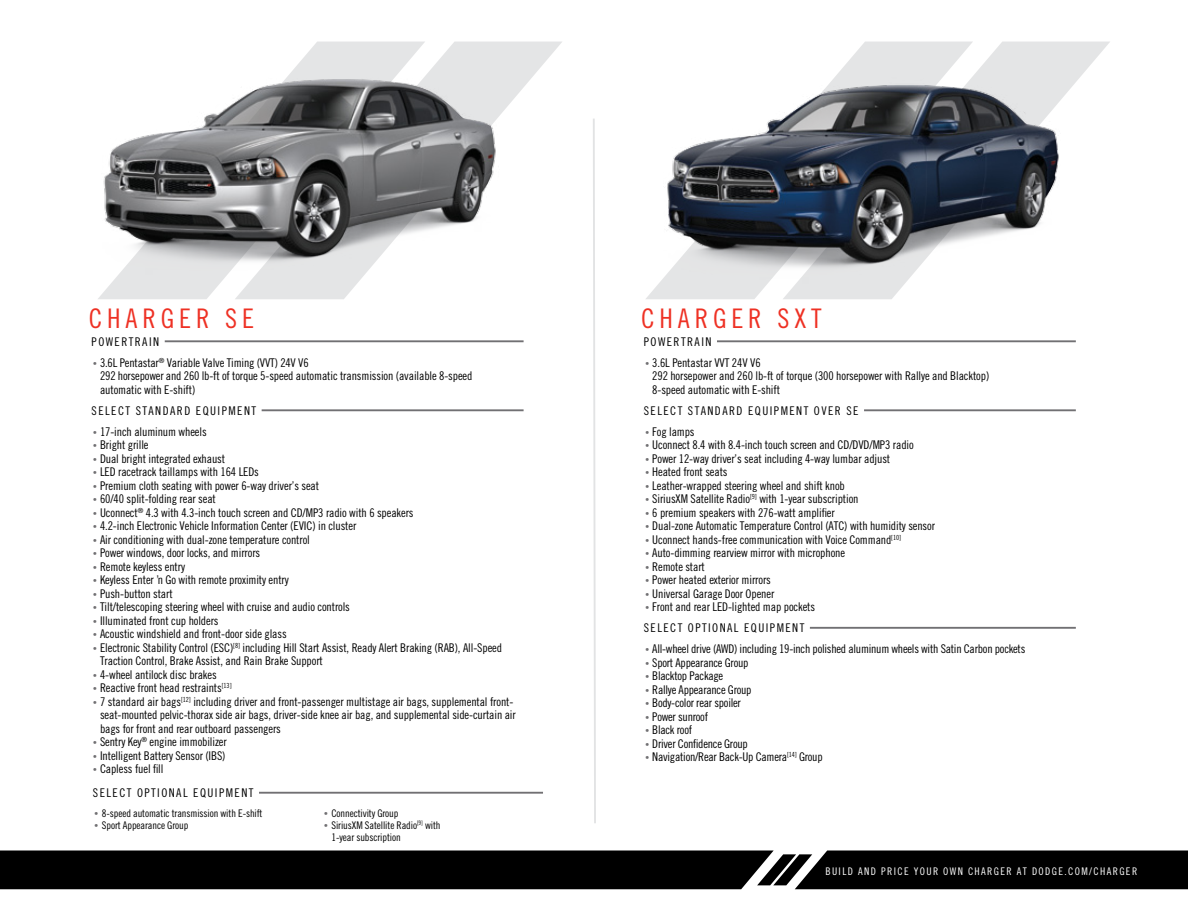
<style>
.page{position:relative;width:1188px;height:918px;background:#fff}
.page>*{position:absolute;margin:0;border:0;box-sizing:border-box;transform-origin:0 0}
.t1{font:27px "Trade Gothic Cond Eighteen";letter-spacing:.18em;color:#ee3124}
.t2{font:12px/13.5px "Trade Gothic Cond Eighteen";letter-spacing:-.01em;color:#000}
.t3{font:12px "Trade Gothic Cond Eighteen";letter-spacing:.12em;color:#000}
.t4{font:10.5px/12px "Trade Gothic Cond Eighteen";letter-spacing:-.01em;color:#000}
.t5{font:10.5px "Trade Gothic Cond Eighteen";letter-spacing:.13em;color:#fff}
.s1{font-family:"Corporate S";font-size:10.5px;color:#717073}
.s2{font-family:"Corporate S";color:#717073}
</style>
<div class="page">
<svg style="left:593px;top:118px;width:3px;height:705px"></svg>
<img style="left:98px;top:41px;width:454px;height:258px">
<img style="left:646px;top:41px;width:464px;height:258px">
<img style="left:105px;top:79px;width:390px;height:177px">
<img style="left:668px;top:85px;width:390px;height:177px">
<hr style="left:92px;top:340px;width:432px;height:2px;background:#717073">
<div style="left:92px;top:338px;width:73px;height:8px;background:#fff"></div>
<hr style="left:92px;top:409px;width:432px;height:2px;background:#717073">
<div style="left:92px;top:407px;width:170px;height:8px;background:#fff"></div>
<hr style="left:93px;top:792px;width:450px;height:2px;background:#717073">
<div style="left:93px;top:790px;width:166px;height:7px;background:#fff"></div>
<hr style="left:644px;top:340px;width:432px;height:2px;background:#717073">
<div style="left:644px;top:338px;width:73px;height:8px;background:#fff"></div>
<hr style="left:644px;top:409px;width:432px;height:2px;background:#717073">
<div style="left:644px;top:407px;width:220px;height:8px;background:#fff"></div>
<hr style="left:644px;top:627px;width:432px;height:2px;background:#717073">
<div style="left:644px;top:625px;width:166px;height:7px;background:#fff"></div>
<div style="left:0;top:850px;width:1188px;height:39px;background:#000"></div>
<h1 class="t1" style="left:89px;top:303px;width:151px">CHARGE R SE</h1>
<h1 class="t1" style="left:641px;top:303px;width:152px">CHARGE R SXT</h1>
<p class="t2" style="left:92px;top:334px;width:8px">POWE</p>
<p class="t2" style="left:121px;top:334px;width:34px">RTRAIN</p>
<p class="t2" style="left:100px;top:355px;width:374px;text-indent:-8px"><span class="s1">•</span> 3.6L Pentastar<sup>®</sup> Variable Valve Timing (VVT) 24V V6<br>292 horsepower and 260 lb-ft of torque 5-speed automatic transmission (available 8-speed automatic with E-shift)</p>
<p class="t2" style="left:92px;top:403px;width:8px">SELE</p>
<p class="t3" style="left:118px;top:403px;width:140px">CT standar d equ ipment</p>
<p class="t2" style="left:92px;top:424px;width:117px"><span class="s1">•</span> 17-inch aluminum wheels</p>
<p class="t2" style="left:92px;top:438px;width:58px"><span class="s1">•</span> Bright grille</p>
<p class="t2" style="left:92px;top:451px;width:135px"><span class="s1">•</span> Dual bright integrated exhaust</p>
<p class="t2" style="left:92px;top:465px;width:169px"><span class="s1">•</span> LED racetrack taillamps with 164 LEDs</p>
<p class="t2" style="left:92px;top:478px;width:229px"><span class="s1">•</span> Premium cloth seating with power 6-way driver’s seat</p>
<p class="t2" style="left:92px;top:492px;width:126px"><span class="s1">•</span> 60/40 split-folding rear seat</p>
<p class="t2" style="left:92px;top:505px;width:323px"><span class="s1">•</span> Uconnect<sup>®</sup> 4.3 with 4.3-inch touch screen and CD/MP3 radio with 6 speakers</p>
<p class="t2" style="left:92px;top:519px;width:266px"><span class="s1">•</span> 4.2-inch Electronic Vehicle Information Center (EVIC) in cluster</p>
<p class="t2" style="left:92px;top:532px;width:220px"><span class="s1">•</span> Air conditioning with dual-zone temperature control</p>
<p class="t2" style="left:92px;top:546px;width:170px"><span class="s1">•</span> Power windows, door locks, and mirrors</p>
<p class="t2" style="left:92px;top:559px;width:95px"><span class="s1">•</span> Remote keyless entry</p>
<p class="t2" style="left:92px;top:573px;width:199px"><span class="s1">•</span> Keyless Enter ’n Go with remote proximity entry</p>
<p class="t2" style="left:92px;top:586px;width:83px"><span class="s1">•</span> Push-button start</p>
<p class="t2" style="left:92px;top:600px;width:260px"><span class="s1">•</span> Tilt/telescoping steering wheel with cruise and audio controls</p>
<p class="t2" style="left:92px;top:613px;width:129px"><span class="s1">•</span> Illuminated front cup holders</p>
<p class="t2" style="left:92px;top:627px;width:197px"><span class="s1">•</span> Acoustic windshield and front-door side glass</p>
<p class="t2" style="left:100px;top:640px;width:404px;text-indent:-8px"><span class="s1">•</span> Electronic Stability Control (ESC)<sup>[8]</sup> including Hill Start Assist, Ready Alert Braking (RAB), All-Speed<br>Traction Control, Brake Assist, and Rain Brake Support</p>
<p class="t2" style="left:92px;top:667px;width:127px"><span class="s1">•</span> 4-wheel antilock disc brakes</p>
<p class="t2" style="left:92px;top:681px;width:142px"><span class="s1">•</span> Reactive front head restraints<sup>[13]</sup></p>
<p class="t2" style="left:100px;top:694px;width:417px;text-indent:-8px"><span class="s1">•</span> 7 standard air bags<sup>[12]</sup> including driver and front-passenger multistage air bags, supplemental front&shy;seat-mounted pelvic-thorax side air bags, driver-side knee air bag, and supplemental side-curtain air bags for front and rear outboard passengers</p>
<p class="t2" style="left:92px;top:735px;width:137px"><span class="s1">•</span> Sentry Key<sup>®</sup> engine immobilizer</p>
<p class="t2" style="left:92px;top:748px;width:136px"><span class="s1">•</span> Intelligent Battery Sensor (IBS)</p>
<p class="t2" style="left:92px;top:757px;width:73px;line-height:23.9px"><span class="s1">•</span> Capless fuel fill<br>SELE</p>
<p class="t2" style="left:644px;top:334px;width:8px">POWE</p>
<p class="t2" style="left:674px;top:334px;width:34px">RTRAIN</p>
<p class="t2" style="left:652px;top:355px;width:339px;text-indent:-8px"><span class="s1">•</span> 3.6L Pentastar VVT 24V V6<br>292 horsepower and 260 lb-ft of torque (300 horsepower with Rallye and Blacktop)<br>8-speed automatic with E-shift</p>
<p class="t3" style="left:644px;top:403px;width:216px">select standar d equ ipment over se</p>
<p class="t2" style="left:644px;top:424px;width:52px"><span class="s1">•</span> Fog lamps</p>
<p class="t2" style="left:644px;top:438px;width:271px"><span class="s1">•</span> Uconnect 8.4 with 8.4-inch touch screen and CD/DVD/MP3 radio</p>
<p class="t2" style="left:644px;top:451px;width:248px"><span class="s1">•</span> Power 12-way driver’s seat including 4-way lumbar adjust</p>
<p class="t2" style="left:644px;top:465px;width:85px"><span class="s1">•</span> Heated front seats</p>
<p class="t2" style="left:644px;top:478px;width:203px"><span class="s1">•</span> Leather-wrapped steering wheel and shift knob</p>
<p class="t2" style="left:644px;top:492px;width:216px"><span class="s1">•</span> SiriusXM Satellite Radio<sup>[9]</sup> with 1-year subscription</p>
<p class="t2" style="left:644px;top:505px;width:192px"><span class="s1">•</span> 6 premium speakers with 276-watt amplifier</p>
<p class="t2" style="left:644px;top:519px;width:293px"><span class="s1">•</span> Dual-zone Automatic Temperature Control (ATC) with humidity sensor</p>
<p class="t2" style="left:644px;top:532px;width:259px"><span class="s1">•</span> Uconnect hands-free communication with Voice Command<sup>[10]</sup></p>
<p class="t2" style="left:644px;top:546px;width:203px"><span class="s1">•</span> Auto-dimming rearview mirror with microphone</p>
<p class="t2" style="left:644px;top:559px;width:63px"><span class="s1">•</span> Remote start</p>
<p class="t2" style="left:644px;top:573px;width:129px"><span class="s1">•</span> Power heated exterior mirrors</p>
<p class="t2" style="left:644px;top:586px;width:132px"><span class="s1">•</span> Universal Garage Door Opener</p>
<p class="t2" style="left:644px;top:596px;width:173px;line-height:21px"><span class="s1">•</span> Front and rear LED-lighted map pockets<br>SELE</p>
<p class="t3" style="left:670px;top:621px;width:136px">CT optional equ ipment</p>
<p class="t2" style="left:644px;top:642px;width:383px"><span class="s1">•</span> All-wheel drive (AWD) including 19-inch polished aluminum wheels with Satin Carbon pockets</p>
<p class="t2" style="left:644px;top:655px;width:106px"><span class="s1">•</span> Sport Appearance Group</p>
<p class="t2" style="left:644px;top:669px;width:81px"><span class="s1">•</span> Blacktop Package</p>
<p class="t2" style="left:644px;top:682px;width:109px"><span class="s1">•</span> Rallye Appearance Group</p>
<p class="t2" style="left:644px;top:696px;width:99px"><span class="s1">•</span> Body-color rear spoiler</p>
<p class="t2" style="left:644px;top:709px;width:66px"><span class="s1">•</span> Power sunroof</p>
<p class="t2" style="left:644px;top:723px;width:50px"><span class="s1">•</span> Black roof</p>
<p class="t2" style="left:644px;top:736px;width:106px"><span class="s1">•</span> Driver Confidence Group</p>
<p class="t2" style="left:644px;top:750px;width:180px"><span class="s1">•</span> Navigation/Rear Back-Up Camera<sup>[14]</sup> Group</p>
<p class="t3" style="left:119px;top:786px;width:136px">CT optional equ ipment</p>
<p class="t4" style="left:93px;top:807px;width:171px"><span class="s2">•</span> 8-speed automatic transmission with E-shift</p>
<p class="t4" style="left:93px;top:819px;width:97px"><span class="s2">•</span> Sport Appearance Group</p>
<p class="t4" style="left:322px;top:807px;width:78px"><span class="s2">•</span> Connectivity Group</p>
<p class="t4" style="left:331px;top:819px;width:111px;text-indent:-9px"><span class="s2">•</span> SiriusXM Satellite Radio<sup>[9]</sup> with<br>1-year subscription</p>
<p class="t5" style="left:825px;top:865px;width:19px">BUILD</p>
<p class="t5" style="left:858px;top:865px;width:93px">AND PRI CE YOUR OWN</p>
<p class="t5" style="left:968px;top:865px;width:72px">CHARGE R AT DODGE</p>
<p class="t5" style="left:1065px;top:865px;width:74px">.COM/CHARGE R</p>
</div>
